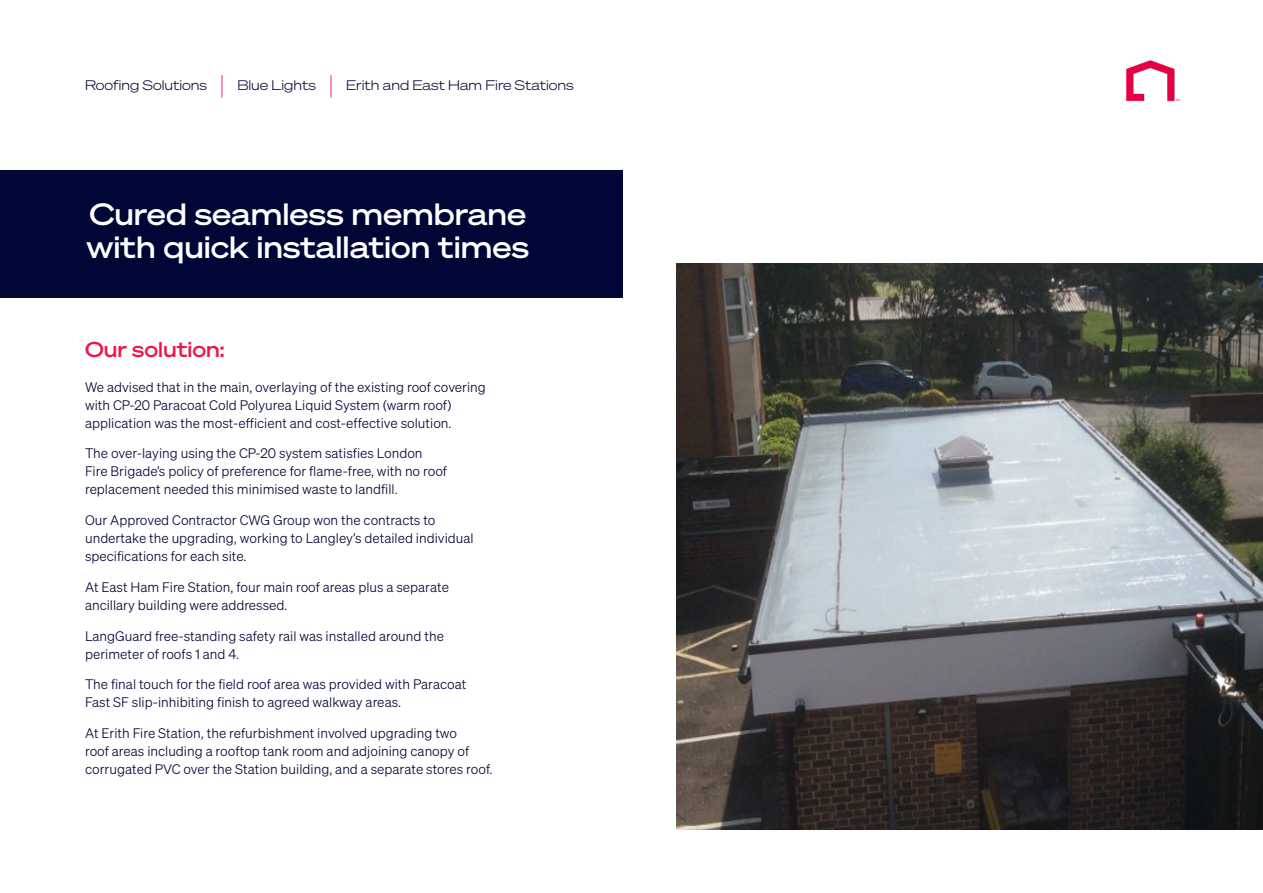
<style>
.page{position:relative;width:1263px;height:893px;background:#fff}
.page>*{position:absolute;margin:0;border:0;box-sizing:border-box;transform-origin:0 0}
.t1{font:30px/33px "Sohne Breit Kraftig";color:#fff}
.t2{font:21px "Sohne Breit Kraftig";color:#ed154e}
.t3{font:13.5px/18px "Sohne Leicht";color:#000636}
.t4{font:13.5px "Sohne Breit Leicht";color:#000636}
.s1{font-size:27px;color:#ed154e}
</style>
<div class="page">
<img style="left:1126px;top:60px;width:54px;height:42px">
<div style="left:0;top:170px;width:623px;height:128px;background:#000636"></div>
<img style="left:676px;top:264px;width:587px;height:565px">
<p class="t4" style="left:85px;top:78px;width:490px">Roofing Solutions <span class="s1">|</span> Blue Lights <span class="s1">|</span> Erith and East Ham Fire Stations</p>
<p class="t1" style="left:87px;top:196px;width:444px">Cured seamless membrane with quick installation times</p>
<p class="t2" style="left:85px;top:336px;width:141px">Our solution:</p>
<p class="t3" style="left:85px;top:378px;width:402px">We advised that in the main, overlaying of the existing roof covering with CP-20 Paracoat Cold Polyurea Liquid System (warm roof) application was the most-efficient and cost-effective solution.</p>
<p class="t3" style="left:85px;top:444px;width:363px">The over-laying using the CP-20 system satisfies London<br>Fire Brigade’s policy of preference for flame-free, with no roof replacement needed this minimised waste to landfill.</p>
<p class="t3" style="left:85px;top:511px;width:390px">Our Approved Contractor CWG Group won the contracts to undertake the upgrading, working to Langley’s detailed individual specifications for each site.</p>
<p class="t3" style="left:85px;top:578px;width:365px">At East Ham Fire Station, four main roof areas plus a separate ancillary building were addressed.</p>
<p class="t3" style="left:85px;top:627px;width:360px">LangGuard free-standing safety rail was installed around the perimeter of roofs 1 and 4.</p>
<p class="t3" style="left:85px;top:675px;width:383px">The final touch for the field roof area was provided with Paracoat<br>Fast SF slip-inhibiting finish to agreed walkway areas.</p>
<p class="t3" style="left:85px;top:724px;width:409px">At Erith Fire Station, the refurbishment involved upgrading two<br>roof areas including a rooftop tank room and adjoining canopy of corrugated PVC over the Station building, and a separate stores roof.</p>
</div>
